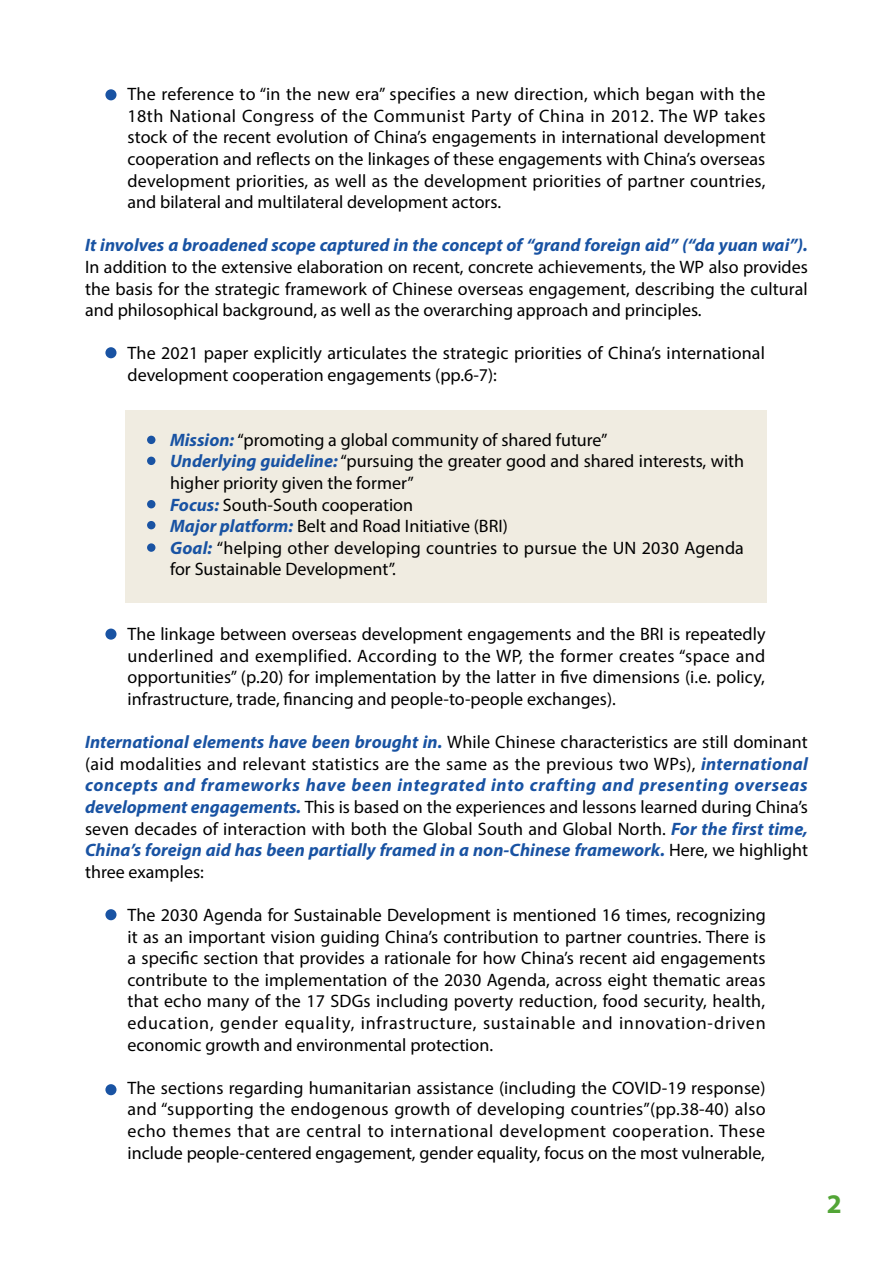
<style>
.page{position:relative;width:893px;height:1263px;background:#fff}
.page>*{position:absolute;margin:0;border:0;box-sizing:border-box;transform-origin:0 0}
.t1{font:700 27px "Myriad Pro";color:#52a536}
.t2{font:18px/21.6px "Myriad Pro";color:#000;text-align:justify}
.t3{font:italic 700 18px "Myriad Pro";color:#1953a3}
.s1{font-weight:700;font-style:italic;color:#1953a3}
</style>
<div class="page">
<div style="left:126px;top:410px;width:641px;height:192px;background:#f0ece1"></div>
<div style="left:105px;top:89px;width:12px;height:11px;background:#1953a3;border-radius:50%"></div>
<div style="left:105px;top:347px;width:12px;height:11px;background:#1953a3;border-radius:50%"></div>
<div style="left:105px;top:909px;width:12px;height:11px;background:#1953a3;border-radius:50%"></div>
<svg style="left:105px;top:628px;width:12px;height:12px"></svg>
<div style="left:105px;top:1084px;width:12px;height:11px;background:#1953a3;border-radius:50%"></div>
<div style="left:147px;top:436px;width:8px;height:8px;background:#1953a3;border-radius:50%"></div>
<div style="left:147px;top:500px;width:8px;height:8px;background:#1953a3;border-radius:50%"></div>
<div style="left:147px;top:457px;width:8px;height:8px;background:#1953a3;border-radius:50%"></div>
<div style="left:147px;top:521px;width:8px;height:8px;background:#1953a3;border-radius:50%"></div>
<div style="left:147px;top:543px;width:8px;height:9px;background:#1953a3;border-radius:50%"></div>
<p class="t2" style="left:128px;top:83px;width:640px">The reference to “in the new era” specifies a new direction, which began with the 18th National Congress of the Communist Party of China in 2012. The WP takes stock of the recent evolution of China’s engagements in international development cooperation and reflects on the linkages of these engagements with China’s overseas development priorities, as well as the development priorities of partner countries, and bilateral and multilateral development actors.</p>
<p class="t3" style="left:85px;top:234px;width:724px">It involves a broadened scope captured in the concept of “grand foreign aid” (“da yuan wai”).</p>
<p class="t2" style="left:85px;top:256px;width:724px">In addition to the extensive elaboration on recent, concrete achievements, the WP also provides the basis for the strategic framework of Chinese overseas engagement, describing the cultural and philosophical background, as well as the overarching approach and principles.</p>
<p class="t2" style="left:128px;top:342px;width:639px">The 2021 paper explicitly articulates the strategic priorities of China’s international development cooperation engagements (pp.6-7):</p>
<p class="t2" style="left:170px;top:429px;width:576px;text-align:left"><span class="s1">Mission:</span> “promoting a global community of shared future”<br><span class="s1">Underlying guideline:</span> “pursuing the greater good and shared interests, with higher priority given the former”<br><span class="s1">Focus:</span> South-South cooperation<br><span class="s1">Major platform:</span> Belt and Road Initiative (BRI)<br><span class="s1">Goal:</span> “helping other developing countries to pursue the UN 2030 Agenda for Sustainable Development”.</p>
<p class="t2" style="left:128px;top:623px;width:639px">The linkage between overseas development engagements and the BRI is repeatedly underlined and exemplified. According to the WP, the former creates “space and opportunities” (p.20) for implementation by the latter in five dimensions (i.e. policy, infrastructure, trade, financing and people-to-people exchanges).</p>
<p class="t2" style="left:85px;top:731px;width:724px"><span class="s1">International elements have been brought in.</span> While Chinese characteristics are still dominant (aid modalities and relevant statistics are the same as the previous two WPs), <span class="s1">international concepts and frameworks have been integrated into crafting and presenting overseas development engagements.</span> This is based on the experiences and lessons learned during China’s seven decades of interaction with both the Global South and Global North. <span class="s1">For the first time, China’s foreign aid has been partially framed in a non-Chinese framework.</span> Here, we highlight three examples:</p>
<p class="t2" style="left:128px;top:904px;width:640px">The 2030 Agenda for Sustainable Development is mentioned 16 times, recognizing it as an important vision guiding China’s contribution to partner countries. There is a specific section that provides a rationale for how China’s recent aid engagements contribute to the implementation of the 2030 Agenda, across eight thematic areas that echo many of the 17 SDGs including poverty reduction, food security, health, education, gender equality, infrastructure, sustainable and innovation-driven economic growth and environmental protection.</p>
<p class="t2" style="left:128px;top:1077px;width:640px">The sections regarding humanitarian assistance (including the COVID-19 response) and “supporting the endogenous growth of developing countries”(pp.38-40) also echo themes that are central to international development cooperation. These include people-centered engagement, gender equality, focus on the most vulnerable,</p>
<h1 class="t1" style="left:827px;top:1186px;width:16px">2</h1>
</div>
